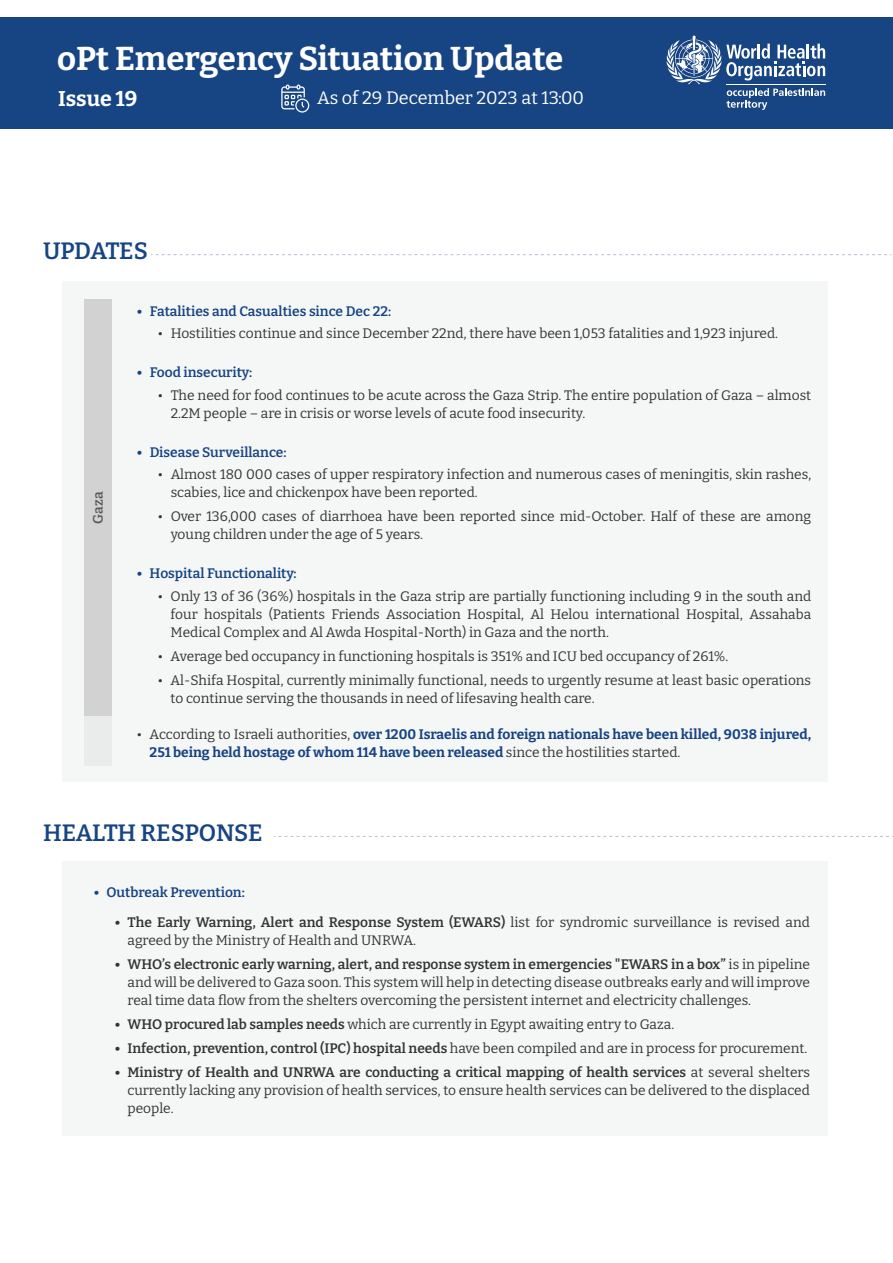
<style>
.page{position:relative;width:893px;height:1263px;background:#fff}
.page>*{position:absolute;margin:0;border:0;box-sizing:border-box;transform-origin:0 0}
.t1{font:700 33px "Bitter";color:#fff}
.t2{font:600 23.55px "Bitter";letter-spacing:-.01em;color:#174483}
.t3{font:700 21.3px "Bitter";color:#fff}
.t4{font:18px "Bitter";color:#fff}
.t5{font:13.8px/18px "Bitter";color:#333434}
.t6{font:700 13.8px/18px "Bitter";color:#174483}
.t7{font:600 13.8px "Bitter";color:#174483}
.t8{font:600 13.8px "Bitter";color:#333434}
.t9{font:600 13.8px "Bitter";color:#5b5b5b}
.s1{font-weight:400;color:#333434}
.s2{font-weight:600}
.s3{font-weight:400}
</style>
<div class="page">
<svg style="left:274px;top:836px;width:619px;height:1px"></svg>
<div style="left:62px;top:861px;width:766px;height:275px;background:#f5f7f7"></div>
<svg style="left:151px;top:254px;width:740px;height:1px"></svg>
<div style="left:63px;top:282px;width:765px;height:500px;background:#f5f7f7"></div>
<div style="left:84px;top:299px;width:28px;height:417px;background:#d3d2d2"></div>
<div style="left:84px;top:716px;width:28px;height:50px;background:#eaebeb"></div>
<div style="left:0;top:17px;width:893px;height:111px;background:#174483"></div>
<svg style="left:666px;top:36px;width:159px;height:74px"></svg>
<hr style="left:726px;top:84px;width:100px;height:1px;background:#fff">
<svg style="left:281px;top:85px;width:28px;height:28px"></svg>
<h1 class="t1" style="left:57px;top:32px;width:508px">oPt Emergency Situation Update</h1>
<h3 class="t3" style="left:58px;top:81px;width:81px">Issue 19</h3>
<h3 class="t4" style="left:317px;top:85px;width:268px">As of 29 December 2023 at 13:00</h3>
<h2 class="t2" style="left:43px;top:232px;width:106px">UPDATES</h2>
<p class="t9" style="left:87px;top:524px;width:33px;rotate:-90deg">Gaza</p>
<p class="t7" style="left:137px;top:300px;width:256px">• Fatalities and Casualties since Dec 22:</p>
<p class="t5" style="left:158px;top:323px;width:622px">• Hostilities continue and since December 22nd, there have been 1,053 fatalities and 1,923 injured.</p>
<p class="t7" style="left:137px;top:361px;width:117px">• Food insecurity:</p>
<p class="t5" style="left:171px;top:385px;width:642px;text-indent:-13px">• The need for food continues to be acute across the Gaza Strip. The entire population of Gaza – almost<br>2.2M people – are in crisis or worse levels of acute food insecurity.</p>
<p class="t7" style="left:137px;top:441px;width:151px">• Disease Surveillance:</p>
<p class="t5" style="left:171px;top:464px;width:642px;text-indent:-13px">• Almost 180 000 cases of upper respiratory infection and numerous cases of meningitis, skin rashes, scabies, lice and chickenpox have been reported.</p>
<p class="t5" style="left:171px;top:506px;width:642px;text-indent:-13px">• Over 136,000 cases of diarrhoea have been reported since mid-October. Half of these are among young children under the age of 5 years.</p>
<p class="t7" style="left:137px;top:562px;width:161px">• Hospital Functionality:</p>
<p class="t5" style="left:171px;top:586px;width:642px;text-align:justify;text-indent:-13px">• Only 13 of 36 (36%) hospitals in the Gaza strip are partially functioning including 9 in the south and four hospitals (Patients Friends Association Hospital, Al Helou international Hospital, Assahaba Medical Complex and Al Awda Hospital-North) in Gaza and the north.</p>
<p class="t5" style="left:158px;top:646px;width:572px">• Average bed occupancy in functioning hospitals is 351% and ICU bed occupancy of 261%.</p>
<p class="t5" style="left:171px;top:670px;width:642px;text-indent:-13px">• Al-Shifa Hospital, currently minimally functional, needs to urgently resume at least basic operations to continue serving the thousands in need of lifesaving health care.</p>
<p class="t6" style="left:150px;top:724px;width:663px;text-indent:-13px"><span class="s1">• According to Israeli authorities,</span> over 1200 Israelis and foreign nationals have been killed, 9038 injured,<br>251 being held hostage of whom 114 have been released <span class="s1">since the hostilities started.</span></p>
<h2 class="t2" style="left:43px;top:814px;width:221px">HEALTH RESPONSE</h2>
<p class="t7" style="left:94px;top:881px;width:153px">• Outbreak Prevention:</p>
<p class="t5" style="left:128px;top:912px;width:684px;text-indent:-13px"><span class="s2">• The Early Warning, Alert and Response System (EWARS)</span> list for syndromic surveillance is revised and agreed by the Ministry of Health and UNRWA.</p>
<p class="t5" style="left:128px;top:954px;width:684px;text-align:justify;text-indent:-13px"><span class="s2">• WHO’s electronic early warning, alert, and response system in emergencies "EWARS in a box”</span> is in pipeline and will be delivered to Gaza soon. This system will help in detecting disease outbreaks early and will improve real time data flow from the shelters overcoming the persistent internet and electricity challenges.</p>
<p class="t5" style="left:115px;top:1014px;width:561px"><span class="s2">• WHO procured lab samples needs</span> which are currently in Egypt awaiting entry to Gaza.</p>
<p class="t8" style="left:115px;top:1037px;width:694px">• Infection, prevention, control (IPC) hospital needs <span class="s3">have been compiled and are in process for procurement.</span></p>
<p class="t5" style="left:128px;top:1062px;width:684px;text-align:justify;text-indent:-13px"><span class="s2">• Ministry of Health and UNRWA are conducting a critical mapping of health services</span> at several shelters currently lacking any provision of health services, to ensure health services can be delivered to the displaced people.</p>
</div>
